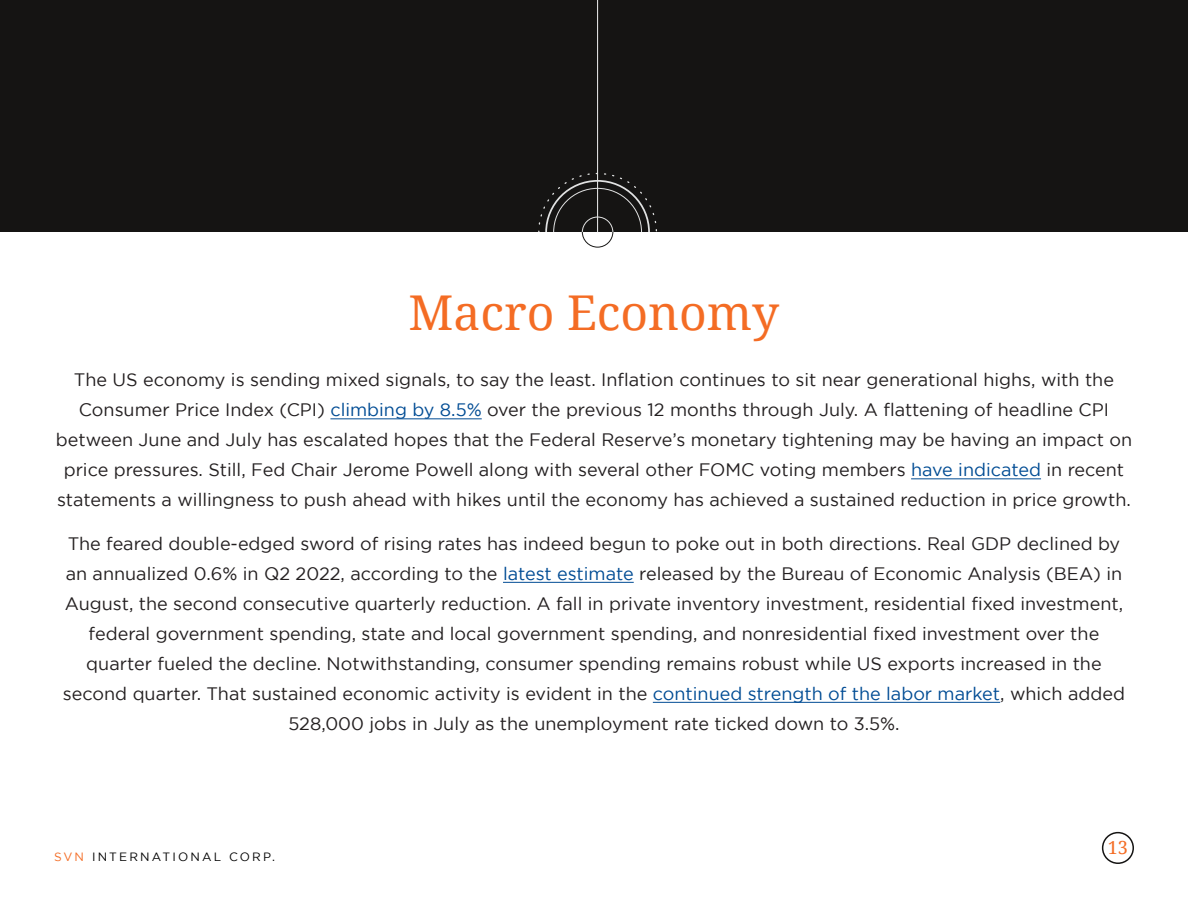
<style>
.page{position:relative;width:1188px;height:918px;background:#fff}
.page>*{position:absolute;margin:0;border:0;box-sizing:border-box;transform-origin:0 0}
.chapter_heads{font:48px "Noto Serif";color:#f46c24}
.Ebook_body{font:18px/30px "Gotham";color:#231f20;text-align:center}
.t1{font:18px "Noto Serif";color:#f46c24}
.Ebook_subtitle{font:12px "Gotham";letter-spacing:.18em;color:#000}
.s1{color:#014c94}
.s2{color:#f46c24}
</style>
<div class="page">
<div style="left:1102px;top:832px;width:32px;height:32px;border:2px solid #151413;border-radius:50%"></div>
<hr style="left:330px;top:419px;width:152px;height:1px;background:#014c94">
<hr style="left:911px;top:479px;width:130px;height:1px;background:#014c94">
<hr style="left:503px;top:582px;width:131px;height:1px;background:#014c94">
<hr style="left:653px;top:702px;width:347px;height:1px;background:#014c94">
<div style="left:0;top:0;width:1188px;height:232px;background:#151413"></div>
<hr style="left:597px;top:0;width:1px;height:232px;background:#f0f1f1">
<svg style="left:538px;top:172px;width:119px;height:76px"></svg>
<p class="chapter_heads" style="left:409px;top:279px;width:372px">Macro Economy</p>
<p class="Ebook_body" style="left:56px;top:365px;width:1078px">The US economy is sending mixed signals, to say the least. Inflation continues to sit near generational highs, with the Consumer Price Index (CPI) <span class="s1">climbing by 8.5%</span> over the previous 12 months through July. A flattening of headline CPI between June and July has escalated hopes that the Federal Reserve’s monetary tightening may be having an impact on price pressures. Still, Fed Chair Jerome Powell along with several other FOMC voting members <span class="s1">have indicated</span> in recent statements a willingness to push ahead with hikes until the economy has achieved a sustained reduction in price growth.</p>
<p class="Ebook_body" style="left:63px;top:528px;width:1064px">The feared double-edged sword of rising rates has indeed begun to poke out in both directions. Real GDP declined by an annualized 0.6% in Q2 2022, according to the <span class="s1">latest estimate</span> released by the Bureau of Economic Analysis (BEA) in August, the second consecutive quarterly reduction. A fall in private inventory investment, residential fixed investment, federal government spending, state and local government spending, and nonresidential fixed investment over the quarter fueled the decline. Notwithstanding, consumer spending remains robust while US exports increased in the second quarter. That sustained economic activity is evident in the <span class="s1">continued strength of the labor market</span>, which added 528,000 jobs in July as the unemployment rate ticked down to 3.5%.</p>
<p class="Ebook_subtitle" style="left:54px;top:850px;width:222px"><span class="s2">SVN</span> INTERNATIONAL CORP.</p>
<p class="t1" style="left:1108px;top:835px;width:22px">13</p>
</div>
